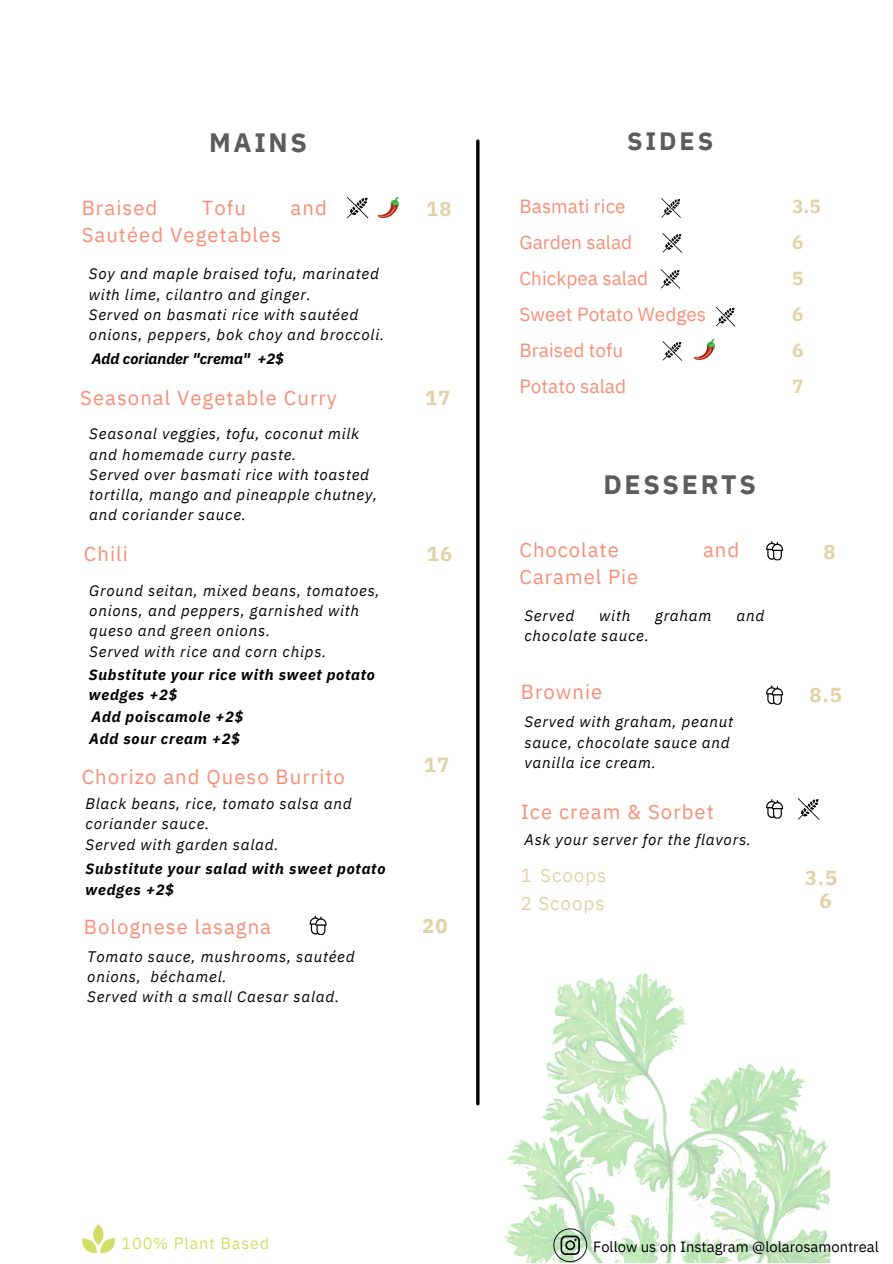
<style>
.page{position:relative;width:893px;height:1264px;background:#fff}
.page>*{position:absolute;margin:0;border:0;box-sizing:border-box;transform-origin:0 0}
.t1{font:700 26.55px "IBM Plex Sans";letter-spacing:.1em;color:#5a5c5e}
.t2{font:700 25.05px "IBM Plex Sans";letter-spacing:.115em;color:#5a5c5e}
.t3{font:20.25px "IBM Plex Sans";letter-spacing:.05em;color:#f68f78}
.t4{font:700 20.25px "IBM Plex Sans";letter-spacing:.05em;color:#e1d2a6}
.t5{font:19.05px "IBM Plex Sans";color:#f68f78}
.t6{font:700 19.05px "IBM Plex Sans";color:#e1d2a6}
.t7{font:18.75px "IBM Plex Sans";letter-spacing:.05em;color:#e1d2a6}
.t8{font:16.2px "IBM Plex Sans";letter-spacing:.05em;color:#d2df64}
.t9{font:italic 15.3px/20.2px "IBM Plex Sans";letter-spacing:.05em;color:#000}
.t10{font:italic 700 15px/20.2px "IBM Plex Sans";letter-spacing:.05em;color:#000}
.t11{font:italic 700 15px "IBM Plex Sans";color:#000}
.t12{font:14.7px "IBM Plex Sans";color:#000}
</style>
<div class="page">
<hr style="left:476px;top:141px;width:3px;height:963px;background:#000">
<img style="left:504px;top:973px;width:325px;height:289px">
<svg style="left:82px;top:1224px;width:33px;height:29px"></svg>
<svg style="left:766px;top:541px;width:17px;height:19px"></svg>
<svg style="left:766px;top:685px;width:17px;height:19px"></svg>
<svg style="left:766px;top:799px;width:17px;height:19px"></svg>
<svg style="left:797px;top:798px;width:22px;height:21px"></svg>
<img style="left:378px;top:197px;width:21px;height:22px">
<svg style="left:347px;top:197px;width:21px;height:21px"></svg>
<svg style="left:661px;top:198px;width:19px;height:20px"></svg>
<svg style="left:662px;top:233px;width:20px;height:20px"></svg>
<svg style="left:660px;top:269px;width:20px;height:20px"></svg>
<svg style="left:715px;top:307px;width:20px;height:19px"></svg>
<svg style="left:662px;top:341px;width:20px;height:20px"></svg>
<img style="left:693px;top:339px;width:22px;height:22px">
<svg style="left:553px;top:1228px;width:34px;height:34px"></svg>
<svg style="left:309px;top:915px;width:17px;height:19px"></svg>
<p class="t1" style="left:209px;top:125px;width:99px">MAINS</p>
<p class="t3" style="left:82px;top:194px;width:77px">Braised</p>
<p class="t3" style="left:202px;top:194px;width:46px">Tofu</p>
<p class="t3" style="left:290px;top:194px;width:38px">and</p>
<p class="t3" style="left:82px;top:221px;width:201px">Sautéed Vegetables</p>
<p class="t9" style="left:89px;top:263px;width:291px">Soy and maple braised tofu, marinated with lime, cilantro and ginger.</p>
<p class="t9" style="left:89px;top:304px;width:297px">Served on basmati rice with sautéed onions, peppers, bok choy and broccoli.</p>
<p class="t11" style="left:92px;top:348px;width:193px">Add coriander "crema" +2$</p>
<p class="t3" style="left:80px;top:384px;width:258px">Seasonal Vegetable Curry</p>
<p class="t9" style="left:89px;top:423px;width:271px">Seasonal veggies, tofu, coconut milk and homemade curry paste.</p>
<p class="t9" style="left:89px;top:464px;width:289px">Served over basmati rice with toasted tortilla, mango and pineapple chutney, and coriander sauce.</p>
<p class="t3" style="left:84px;top:540px;width:45px">Chili</p>
<p class="t9" style="left:89px;top:580px;width:292px">Ground seitan, mixed beans, tomatoes, onions, and peppers, garnished with queso and green onions.</p>
<p class="t9" style="left:89px;top:640px;width:239px">Served with rice and corn chips.</p>
<p class="t10" style="left:89px;top:664px;width:287px">Substitute your rice with sweet potato wedges +2$</p>
<p class="t10" style="left:91px;top:706px;width:153px">Add poiscamole +2$</p>
<p class="t10" style="left:89px;top:727px;width:152px">Add sour cream +2$</p>
<p class="t3" style="left:82px;top:763px;width:265px">Chorizo and Queso Burrito</p>
<p class="t9" style="left:86px;top:793px;width:267px">Black beans, rice, tomato salsa and coriander sauce.</p>
<p class="t9" style="left:86px;top:833px;width:194px">Served with garden salad.</p>
<p class="t10" style="left:86px;top:858px;width:301px">Substitute your salad with sweet potato wedges +2$</p>
<p class="t3" style="left:84px;top:913px;width:189px">Bolognese lasagna</p>
<p class="t9" style="left:87px;top:945px;width:269px">Tomato sauce, mushrooms, sautéed onions, béchamel.</p>
<p class="t9" style="left:87px;top:986px;width:253px">Served with a small Caesar salad.</p>
<p class="t4" style="left:426px;top:195px;width:27px">18</p>
<p class="t4" style="left:425px;top:384px;width:27px">17</p>
<p class="t4" style="left:427px;top:540px;width:27px">16</p>
<p class="t4" style="left:424px;top:751px;width:27px">17</p>
<p class="t4" style="left:422px;top:911px;width:27px">20</p>
<p class="t2" style="left:627px;top:125px;width:88px">SIDES</p>
<p class="t5" style="left:519px;top:194px;width:108px">Basmati rice</p>
<p class="t5" style="left:519px;top:230px;width:114px">Garden salad</p>
<p class="t5" style="left:519px;top:266px;width:130px">Chickpea salad</p>
<p class="t5" style="left:519px;top:302px;width:188px">Sweet Potato Wedges</p>
<p class="t5" style="left:519px;top:338px;width:105px">Braised tofu</p>
<p class="t5" style="left:519px;top:374px;width:108px">Potato salad</p>
<p class="t6" style="left:792px;top:193px;width:30px">3.5</p>
<p class="t6" style="left:792px;top:229px;width:13px">6</p>
<p class="t6" style="left:792px;top:265px;width:13px">5</p>
<p class="t6" style="left:792px;top:301px;width:13px">6</p>
<p class="t6" style="left:792px;top:337px;width:13px">6</p>
<p class="t6" style="left:792px;top:373px;width:13px">7</p>
<p class="t1" style="left:603px;top:466px;width:154px">DESSERTS</p>
<p class="t3" style="left:519px;top:536px;width:101px">Chocolate</p>
<p class="t3" style="left:703px;top:536px;width:38px">and</p>
<p class="t3" style="left:519px;top:563px;width:120px">Caramel Pie</p>
<p class="t9" style="left:524px;top:605px;width:51px">Served</p>
<p class="t9" style="left:599px;top:605px;width:33px">with</p>
<p class="t9" style="left:655px;top:605px;width:58px">graham</p>
<p class="t9" style="left:736px;top:605px;width:29px">and</p>
<p class="t9" style="left:524px;top:625px;width:126px">chocolate sauce.</p>
<p class="t3" style="left:520px;top:678px;width:83px">Brownie</p>
<p class="t9" style="left:524px;top:711px;width:210px">Served with graham, peanut sauce, chocolate sauce and vanilla ice cream.</p>
<p class="t3" style="left:520px;top:797px;width:194px">Ice cream &amp; Sorbet</p>
<p class="t9" style="left:524px;top:829px;width:228px">Ask your server for the flavors.</p>
<p class="t4" style="left:823px;top:538px;width:14px">8</p>
<p class="t4" style="left:809px;top:681px;width:34px">8.5</p>
<p class="t7" style="left:520px;top:863px;width:87px">1 Scoops</p>
<p class="t4" style="left:804px;top:864px;width:34px">3.5</p>
<p class="t7" style="left:520px;top:890px;width:85px">2 Scoops</p>
<p class="t4" style="left:819px;top:887px;width:14px">6</p>
<p class="t8" style="left:122px;top:1231px;width:149px">100% Plant Based</p>
<p class="t12" style="left:593px;top:1236px;width:287px">Follow us on Instagram @lolarosamontreal</p>
</div>
